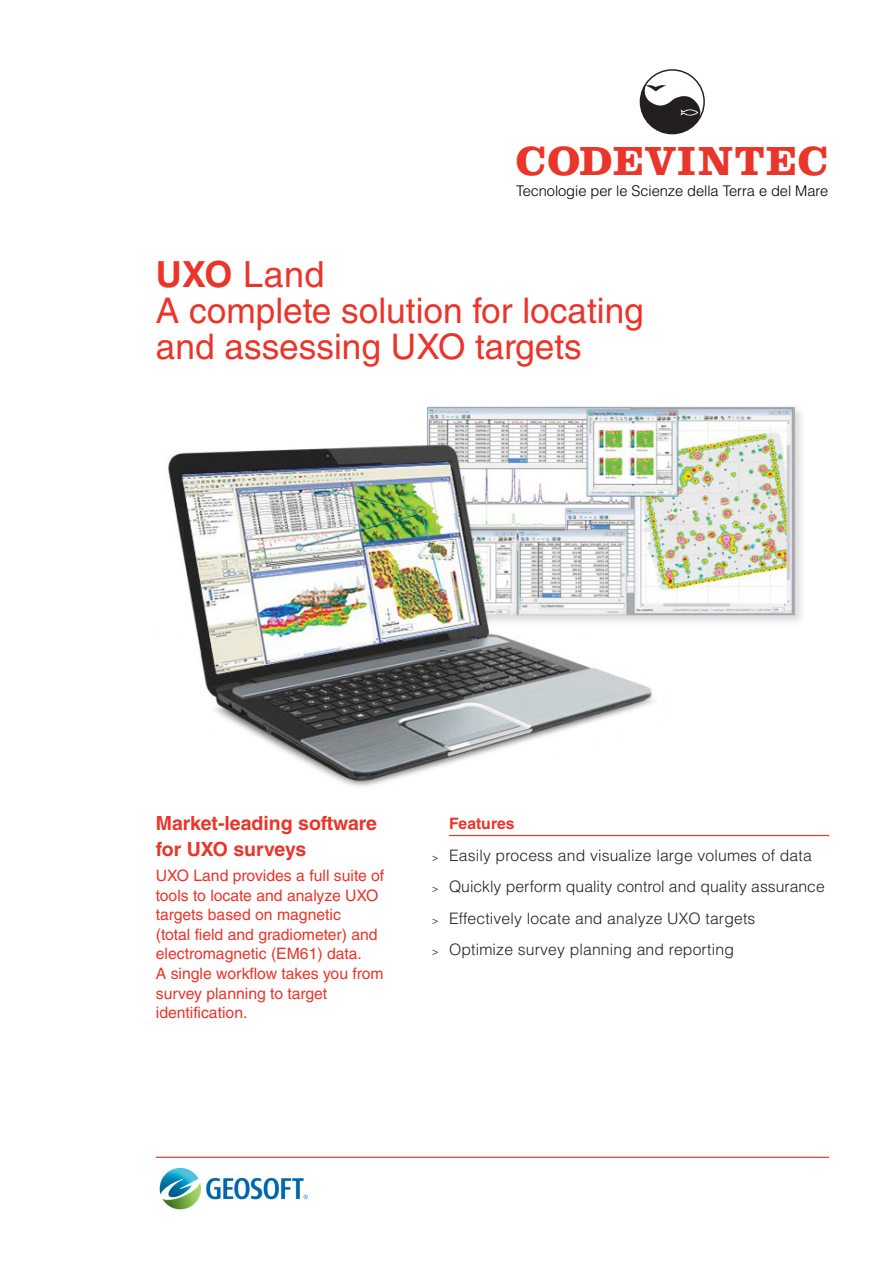
<style>
.page{position:relative;width:893px;height:1263px;background:#fff}
.page>*{position:absolute;margin:0;border:0;box-sizing:border-box;transform-origin:0 0}
.t1{font:700 42.15px "Clarendon LT Std";letter-spacing:.03em;color:#ea352a}
.t2{font:36px "Helvetica LT Std";color:#ea352a}
.t3{font:35.25px/36px "Helvetica LT Std";color:#ea352a}
._01_txt_Blocco{font:700 19.5px/25.5px "Helvetica LT Std";color:#ea352a}
._01_txt_Blocco-2{font:15.75px/19.5px "Helvetica LT Std";color:#ea352a}
.t4{font:300 15.75px "Helvetica LT Std";letter-spacing:.01em;color:#231f20}
.t5{font:700 15.75px "Helvetica LT Std";letter-spacing:.01em;color:#ea352a}
.t6{font:300 14.7px "Helvetica LT Std";letter-spacing:-.005em;color:#000}
.s1{font-weight:700}
.s2{font-size:10.5px}
</style>
<div class="page">
<img style="left:168px;top:406px;width:634px;height:381px">
<svg style="left:640px;top:70px;width:64px;height:64px"></svg>
<div style="left:640px;top:69px;width:65px;height:65px;border:1px solid #231f20;border-radius:50%"></div>
<hr style="left:156px;top:1157px;width:673px;height:1px;background:#ea352a">
<img style="left:159px;top:1168px;width:149px;height:42px">
<hr style="left:449px;top:835px;width:380px;height:1px;background:#ea352a">
<h1 class="t1" style="left:516px;top:136px;width:314px">CODEVINTEC</h1>
<p class="t6" style="left:516px;top:181px;width:313px">Tecnologie per le Scienze della Terra e del Mare</p>
<p class="t2" style="left:156px;top:253px;width:170px"><span class="s1">UXO</span> Land</p>
<p class="t3" style="left:156px;top:292px;width:490px">A complete solution for locating and assessing UXO targets</p>
<p class="_01_txt_Blocco" style="left:156px;top:810px;width:223px">Market-leading software for UXO surveys</p>
<p class="_01_txt_Blocco-2" style="left:156px;top:866px;width:230px">UXO Land provides a full suite of tools to locate and analyze UXO targets based on magnetic<br>(total field and gradiometer) and electromagnetic (EM61) data.<br>A single workflow takes you from survey planning to target identification.</p>
<p class="t5" style="left:449px;top:814px;width:67px">Features</p>
<p class="t4" style="left:432px;top:845px;width:381px"><span class="s2">&gt;</span> Easily process and visualize large volumes of data</p>
<p class="t4" style="left:432px;top:877px;width:394px"><span class="s2">&gt;</span> Quickly perform quality control and quality assurance</p>
<p class="t4" style="left:432px;top:908px;width:325px"><span class="s2">&gt;</span> Effectively locate and analyze UXO targets</p>
<p class="t4" style="left:432px;top:940px;width:304px"><span class="s2">&gt;</span> Optimize survey planning and reporting</p>
</div>
